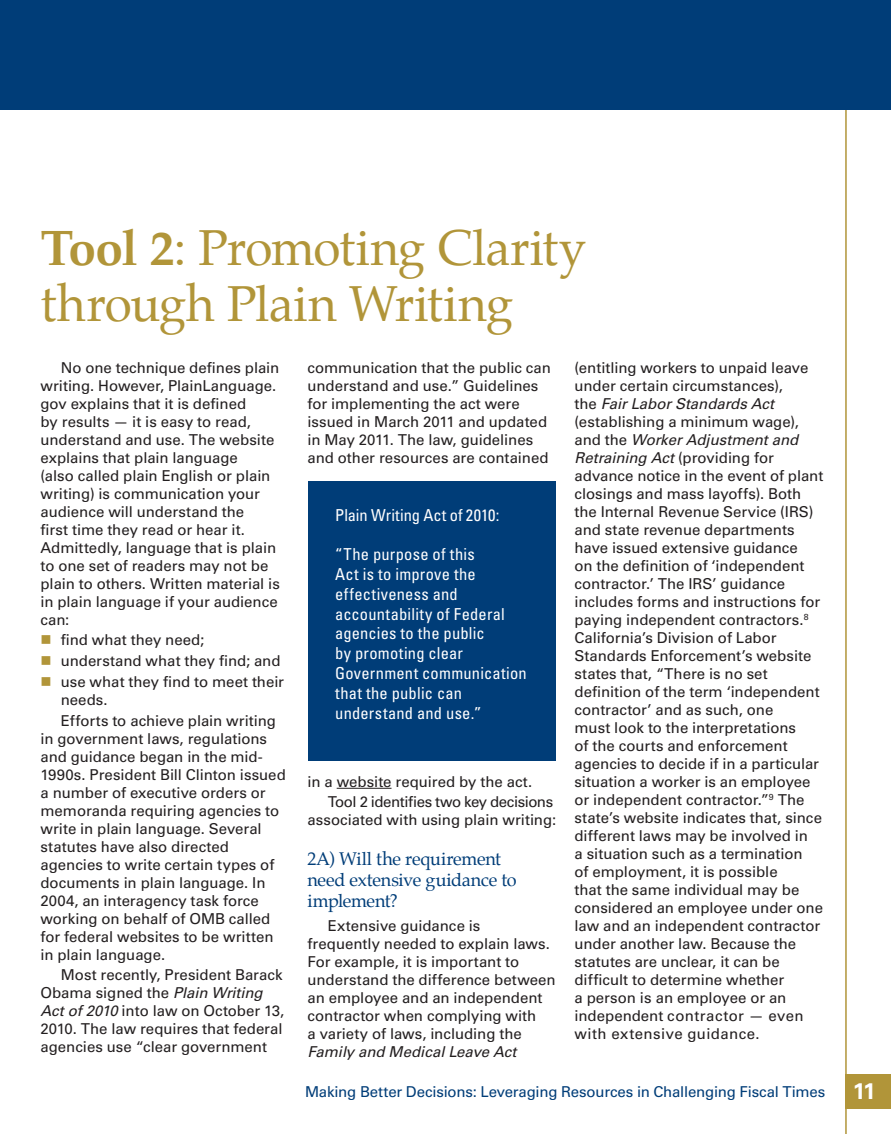
<style>
.page{position:relative;width:891px;height:1134px;background:#fff}
.page>*{position:absolute;margin:0;border:0;box-sizing:border-box;transform-origin:0 0}
.subhead_2012{font:49.5px "Palatino";letter-spacing:-.02em;color:#b19539}
.subhead_level_2b{font:18px/21px "Palatino";letter-spacing:-.015em;color:#003d78}
.Table_column_head_20{font:condensed 16.5px/19.8px "Univers LT Std";letter-spacing:.015em;color:#fff}
.body{font:15px/18px "Univers LT Std";color:#231f20}
.t1{font:15px "Univers LT Std";letter-spacing:-.015em;color:#003d78}
.s1{font-weight:700}
.s2{font-style:italic}
.s3{font-weight:700;font-size:22.5px;color:#fff}
</style>
<div class="page">
<hr style="left:845px;top:109px;width:2px;height:1025px;background:#b19539">
<div style="left:0;top:0;width:891px;height:110px;background:#003d78"></div>
<div style="left:846px;top:1074px;width:45px;height:34px;background:#b19539"></div>
<hr style="left:337px;top:788px;width:55px;height:1px;background:#231f20">
<div style="left:308px;top:482px;width:248px;height:279px;background:#003d78"></div>
<p class="subhead_2012" style="left:40px;top:207px;width:548px"><span class="s1">Tool 2</span>: Promoting Clarity</p>
<p class="subhead_2012" style="left:40px;top:263px;width:474px">through Plain Writing</p>
<p class="body" style="left:40px;top:359px;width:241px;text-indent:20px">No one technique defines plain writing. However, PlainLanguage. gov explains that it is defined<br>by results — it is easy to read, understand and use. The website explains that plain language<br>(also called plain English or plain writing) is communication your audience will understand the<br>first time they read or hear it.<br>Admittedly, language that is plain to one set of readers may not be plain to others. Written material is in plain language if your audience can:</p>
<p class="body" style="left:61px;top:631px;width:145px">find what they need;</p>
<p class="body" style="left:61px;top:652px;width:221px">understand what they find; and</p>
<p class="body" style="left:61px;top:673px;width:225px">use what they find to meet their needs.</p>
<p class="body" style="left:40px;top:711px;width:247px;text-indent:20px">Efforts to achieve plain writing in government laws, regulations and guidance began in the mid-<br>1990s. President Bill Clinton issued a number of executive orders or memoranda requiring agencies to write in plain language. Several statutes have also directed agencies to write certain types of documents in plain language. In<br>2004, an interagency task force working on behalf of OMB called for federal websites to be written in plain language.</p>
<p class="body" style="left:40px;top:966px;width:245px;text-indent:20px">Most recently, President Barack<br>Obama signed the <span class="s2">Plain Writing<br>Act of 2010</span> into law on October 13,<br>2010. The law requires that federal agencies use “clear government</p>
<p class="body" style="left:308px;top:359px;width:245px">communication that the public can understand and use.” Guidelines for implementing the act were issued in March 2011 and updated in May 2011. The law, guidelines and other resources are contained</p>
<p class="Table_column_head_20" style="left:335px;top:505px;width:166px">Plain Writing Act of 2010:</p>
<p class="Table_column_head_20" style="left:335px;top:544px;width:193px">“The purpose of this<br>Act is to improve the effectiveness and accountability of Federal agencies to the public<br>by promoting clear<br>Government communication that the public can understand and use.”</p>
<p class="body" style="left:308px;top:773px;width:226px">in a website required by the act.</p>
<p class="body" style="left:308px;top:793px;width:250px;text-align:right">Tool 2 identifies two key decisions associated with using plain writing:</p>
<p class="subhead_level_2b" style="left:308px;top:849px;width:211px">2A) Will the requirement need extensive guidance to implement?</p>
<p class="body" style="left:308px;top:917px;width:250px;text-indent:20px">Extensive guidance is frequently needed to explain laws.<br>For example, it is important to understand the difference between an employee and an independent contractor when complying with<br>a variety of laws, including the<br><span class="s2">Family and Medical Leave Act</span></p>
<p class="body" style="left:574px;top:359px;width:250px">(entitling workers to unpaid leave under certain circumstances),<br>the <span class="s2">Fair Labor Standards Act </span>(establishing a minimum wage), and the <span class="s2">Worker Adjustment and<br>Retraining Act</span> (providing for advance notice in the event of plant closings and mass layoffs). Both the Internal Revenue Service (IRS) and state revenue departments have issued extensive guidance<br>on the definition of ‘independent contractor.’ The IRS’ guidance includes forms and instructions for paying independent contractors.<sup>8<br></sup>California’s Division of Labor<br>Standards Enforcement’s website states that, “There is no set definition of the term ‘independent contractor’ and as such, one<br>must look to the interpretations<br>of the courts and enforcement agencies to decide if in a particular situation a worker is an employee or independent contractor.”<sup>9</sup> The state’s website indicates that, since different laws may be involved in<br>a situation such as a termination<br>of employment, it is possible<br>that the same individual may be considered an employee under one law and an independent contractor under another law. Because the statutes are unclear, it can be difficult to determine whether<br>a person is an employee or an independent contractor — even with extensive guidance.</p>
<p class="t1" style="left:305px;top:1083px;width:572px">Making Better Decisions: Leveraging Resources in Challenging Fiscal Times <span class="s3">11</span></p>
</div>
